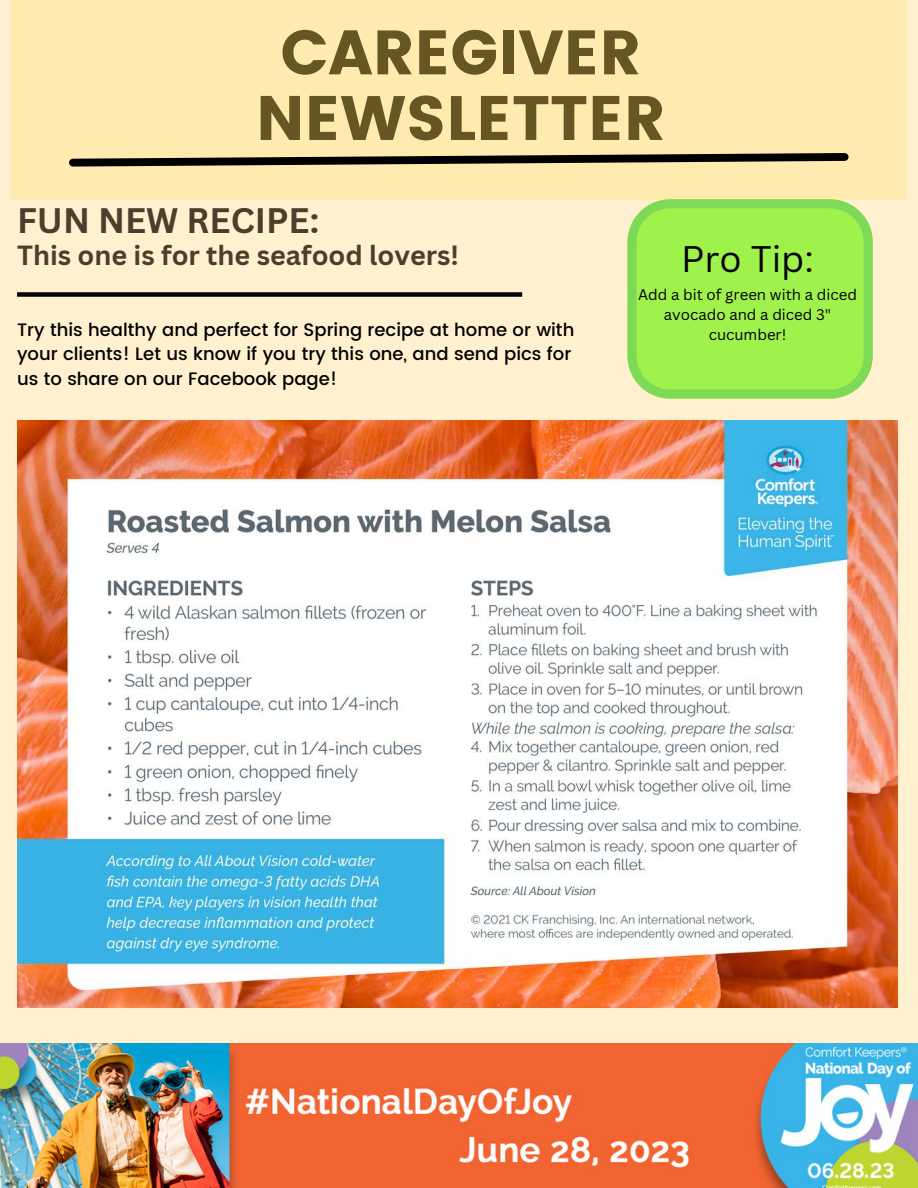
<style>
.page{position:relative;width:918px;height:1188px;background:#fff0d0}
.page>*{position:absolute;margin:0;border:0;box-sizing:border-box;transform-origin:0 0}
.t1{font:62.55px/65.6px "Poppins";color:#4a3f2b;text-align:center}
.t2{font:36px "Canva Sans";color:#000}
.t3{font:700 34.5px "Canva Sans";color:#4a3f2b}
.t4{font:700 27px "Canva Sans";color:#4a3f2b}
.t5{font:500 18px/24.8px "Poppins";color:#000}
.t6{font:15px/20.2px "Canva Sans";color:#000;text-align:center}
</style>
<div class="page">
<img style="left:17px;top:420px;width:881px;height:587px">
<div style="left:17px;top:292px;width:505px;height:5px;background:#000"></div>
<div style="left:11px;top:0;width:896px;height:199px;background:#ffebaf"></div>
<svg style="left:69px;top:153px;width:780px;height:14px"></svg>
<svg style="left:627px;top:199px;width:246px;height:199px;background:#9eed52"></svg>
<img style="left:0;top:1043px;width:918px;height:145px">
<p class="t1" style="left:256px;top:20px;width:411px">CAREGIVER<br>NEWSLETTER</p>
<p class="t3" style="left:17px;top:196px;width:304px">FUN NEW RECIPE:</p>
<p class="t4" style="left:17px;top:236px;width:443px">This one is for the seafood lovers!</p>
<p class="t2" style="left:681px;top:233px;width:134px">Pro Tip:</p>
<p class="t6" style="left:638px;top:284px;width:220px">Add a bit of green with a diced avocado and a diced 3" cucumber!</p>
<p class="t5" style="left:17px;top:317px;width:559px">Try this healthy and perfect for Spring recipe at home or with your clients! Let us know if you try this one, and send pics for us to share on our Facebook page!</p>
</div>
